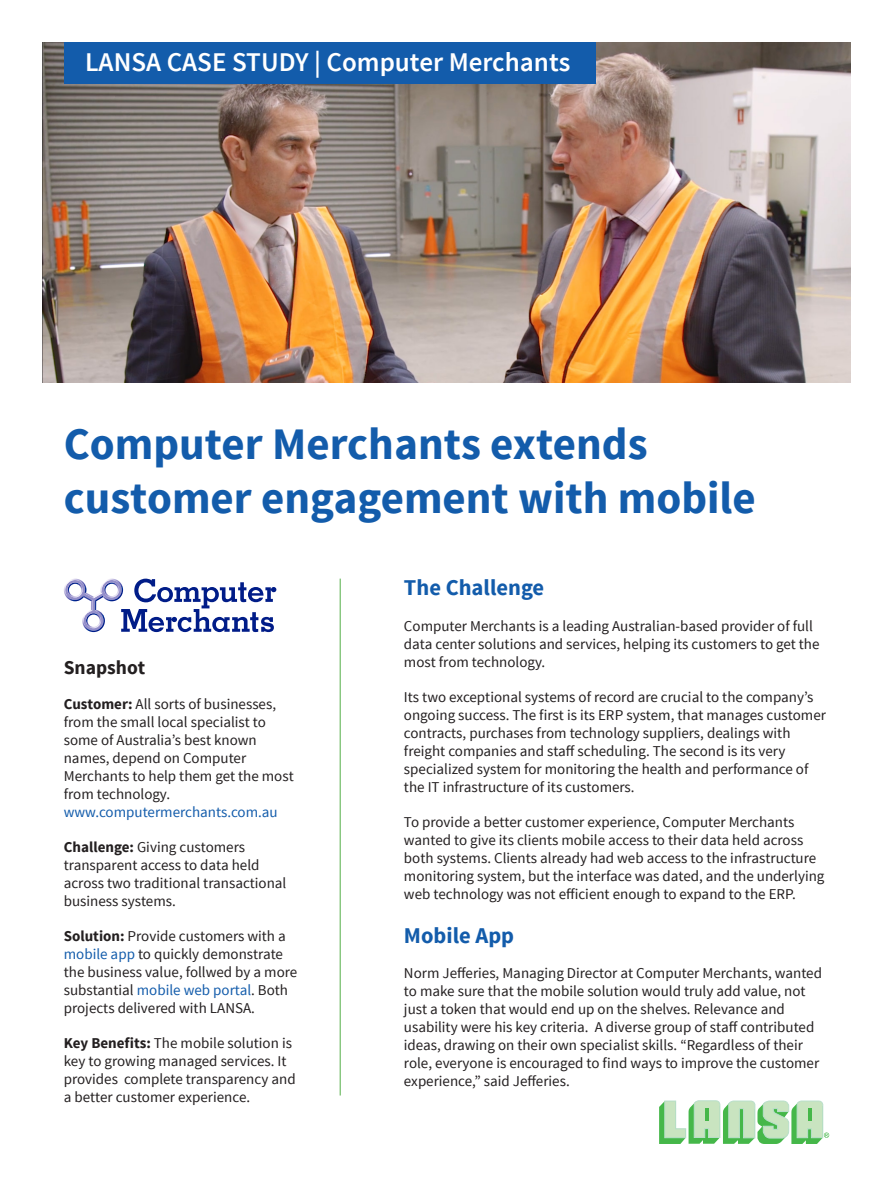
<style>
.page{position:relative;width:893px;height:1187px;background:#fff}
.page>*{position:absolute;margin:0;border:0;box-sizing:border-box;transform-origin:0 0}
.t1{font:700 45px/54px "Source Sans Pro";color:#135cab}
.t2{font:600 27px "Source Sans Pro";color:#fff}
.t3{font:700 22.5px "Source Sans Pro";color:#135cab}
.t4{font:700 19.5px "Source Sans Pro";color:#231f20}
.t5{font:15px/18px "Source Sans Pro";color:#231f20}
.t6{font:15px "Source Sans Pro";color:#135cab}
.s1{font-weight:700}
.s2{color:#135cab}
</style>
<div class="page">
<svg style="left:659px;top:1100px;width:170px;height:44px"></svg>
<img style="left:43px;top:43px;width:807px;height:340px">
<hr style="left:340px;top:578px;width:1px;height:517px;background:#54ae47">
<div style="left:64px;top:43px;width:531px;height:41px;background:#135cab"></div>
<svg style="left:64px;top:578px;width:212px;height:54px"></svg>
<h2 class="t2" style="left:85px;top:45px;width:487px">LANSA CASE STUDY | Computer Merchants</h2>
<h1 class="t1" style="left:64px;top:419px;width:693px">Computer Merchants extends customer engagement with mobile</h1>
<h3 class="t4" style="left:64px;top:655px;width:83px">Snapshot</h3>
<p class="t5" style="left:64px;top:695px;width:231px"><span class="s1">Customer:</span> All sorts of businesses, from the small local specialist to some of Australia’s best known names, depend on Computer<br>Merchants to help them get the most from technology.</p>
<p class="t6" style="left:64px;top:802px;width:215px">www.computermerchants.com.au</p>
<p class="t5" style="left:64px;top:838px;width:224px"><span class="s1">Challenge:</span> Giving customers transparent access to data held across two traditional transactional business systems.</p>
<p class="t5" style="left:64px;top:927px;width:235px"><span class="s1">Solution:</span> Provide customers with a <span class="s2">mobile app</span> to quickly demonstrate the business value, follwed by a more substantial <span class="s2">mobile web portal</span>. Both projects delivered with LANSA.</p>
<p class="t5" style="left:64px;top:1034px;width:233px"><span class="s1">Key Benefits:</span> The mobile solution is key to growing managed services. It provides complete transparency and a better customer experience.</p>
<h3 class="t3" style="left:404px;top:573px;width:142px">The Challenge</h3>
<p class="t5" style="left:404px;top:616px;width:417px">Computer Merchants is a leading Australian-based provider of full data center solutions and services, helping its customers to get the most from technology.</p>
<p class="t5" style="left:404px;top:687px;width:424px">Its two exceptional systems of record are crucial to the company’s ongoing success. The first is its ERP system, that manages customer contracts, purchases from technology suppliers, dealings with freight companies and staff scheduling. The second is its very specialized system for monitoring the health and performance of the IT infrastructure of its customers.</p>
<p class="t5" style="left:404px;top:812px;width:422px">To provide a better customer experience, Computer Merchants wanted to give its clients mobile access to their data held across both systems. Clients already had web access to the infrastructure monitoring system, but the interface was dated, and the underlying web technology was not efficient enough to expand to the ERP.</p>
<h3 class="t3" style="left:404px;top:920px;width:112px">Mobile App</h3>
<p class="t5" style="left:404px;top:963px;width:420px">Norm Jefferies, Managing Director at Computer Merchants, wanted to make sure that the mobile solution would truly add value, not just a token that would end up on the shelves. Relevance and usability were his key criteria. A diverse group of staff contributed ideas, drawing on their own specialist skills. “Regardless of their role, everyone is encouraged to find ways to improve the customer experience,” said Jefferies.</p>
</div>
